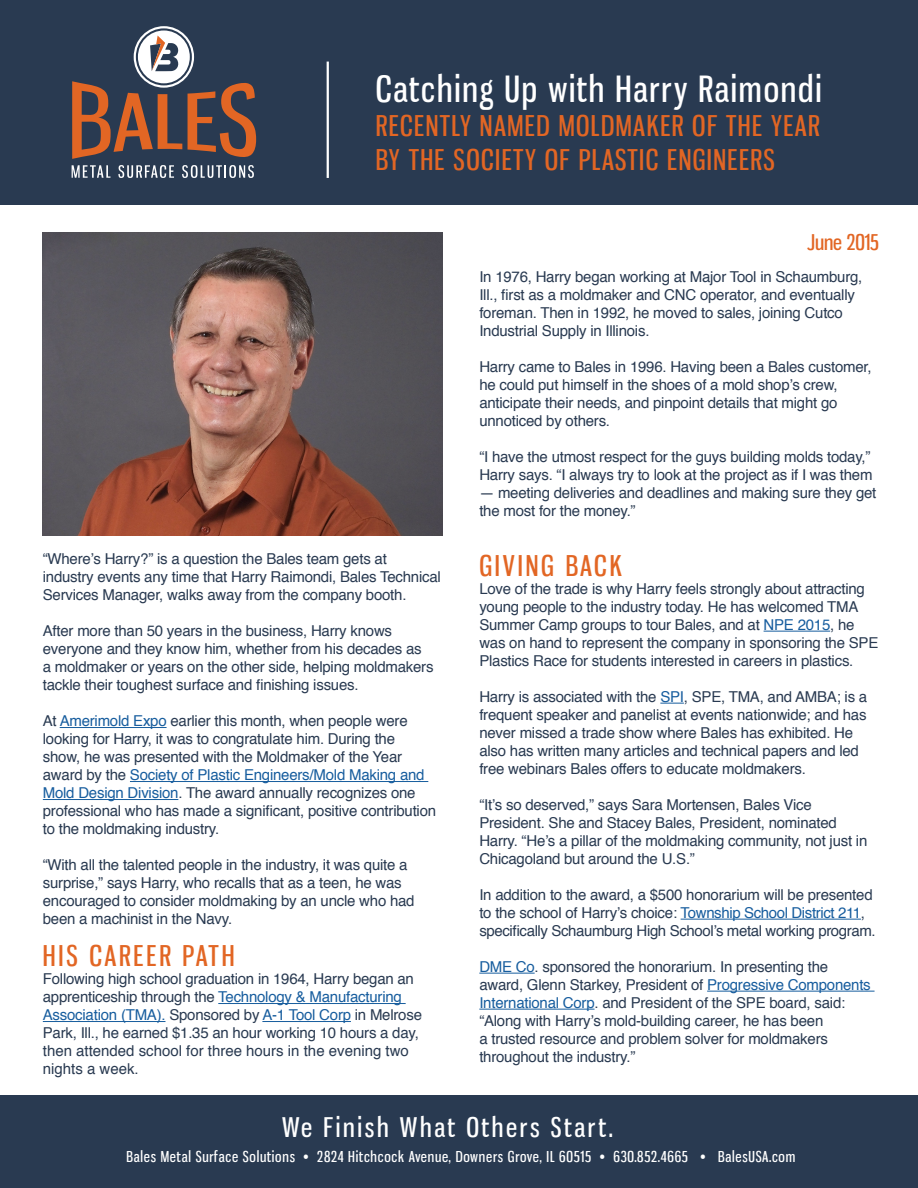
<style>
.page{position:relative;width:918px;height:1188px;background:#fff}
.page>*{position:absolute;margin:0;border:0;box-sizing:border-box;transform-origin:0 0}
.t1{font:36px "Gnuolane Rg";letter-spacing:.05em;color:#fff}
.t2{font:28.5px "Gnuolane Rg";letter-spacing:.05em;color:#e26624}
.t3{font:28.5px "Gnuolane Rg";letter-spacing:.1em;color:#e26624}
.t4{font:27px "Gnuolane Rg";letter-spacing:.1em;color:#fff}
.t5{font:21.6px "Gnuolane Rg";color:#e26624}
.t6{font:15px/18px "Helvetica";letter-spacing:-.015em;color:#293a51}
.t7{font:15px "Gnuolane Rg";letter-spacing:.05em;color:#fff}
.s1{color:#175d9e}
</style>
<div class="page">
<div style="left:0;top:1095px;width:918px;height:93px;background:#293a51"></div>
<div style="left:0;top:0;width:918px;height:204px;background:#293a51"></div>
<svg style="left:72px;top:165px;width:38px;height:13px"></svg>
<svg style="left:118px;top:165px;width:56px;height:13px"></svg>
<svg style="left:182px;top:165px;width:72px;height:13px"></svg>
<svg style="left:72px;top:26px;width:184px;height:133px"></svg>
<hr style="left:327px;top:62px;width:2px;height:116px;background:#fff">
<hr style="left:764px;top:631px;width:66px;height:1px;background:#175d9e">
<svg style="left:660px;top:703px;width:24px;height:1px"></svg>
<hr style="left:681px;top:919px;width:180px;height:1px;background:#175d9e">
<hr style="left:479px;top:973px;width:56px;height:1px;background:#175d9e">
<hr style="left:707px;top:991px;width:168px;height:1px;background:#175d9e">
<hr style="left:479px;top:1009px;width:116px;height:1px;background:#175d9e">
<hr style="left:60px;top:727px;width:107px;height:1px;background:#175d9e">
<hr style="left:130px;top:781px;width:298px;height:1px;background:#175d9e">
<hr style="left:43px;top:799px;width:135px;height:1px;background:#175d9e">
<hr style="left:218px;top:1003px;width:188px;height:1px;background:#175d9e">
<hr style="left:43px;top:1021px;width:122px;height:1px;background:#175d9e">
<hr style="left:262px;top:1021px;width:89px;height:1px;background:#175d9e">
<img style="left:43px;top:232px;width:399px;height:304px">
<p class="t1" style="left:376px;top:67px;width:447px">Catching Up with Harry Raimondi</p>
<p class="t2" style="left:376px;top:108px;width:445px">RECENTLY NAMED MOLDMAKER OF THE YEAR</p>
<p class="t2" style="left:376px;top:142px;width:401px">BY THE SOCIETY OF PLASTIC ENGINEERS</p>
<p class="t6" style="left:43px;top:551px;width:400px">“Where’s Harry?” is a question the Bales team gets at industry events any time that Harry Raimondi, Bales Technical<br>Services Manager, walks away from the company booth.</p>
<p class="t6" style="left:43px;top:623px;width:392px">After more than 50 years in the business, Harry knows everyone and they know him, whether from his decades as a moldmaker or years on the other side, helping moldmakers tackle their toughest surface and finishing issues.</p>
<p class="t6" style="left:43px;top:713px;width:395px">At <span class="s1">Amerimold Expo</span> earlier this month, when people were looking for Harry, it was to congratulate him. During the show, he was presented with the Moldmaker of the Year award by the <span class="s1">Society of Plastic Engineers/Mold Making and Mold Design Division</span>. The award annually recognizes one professional who has made a significant, positive contribution to the moldmaking industry.</p>
<p class="t6" style="left:43px;top:857px;width:373px">“With all the talented people in the industry, it was quite a surprise,” says Harry, who recalls that as a teen, he was encouraged to consider moldmaking by an uncle who had been a machinist in the Navy.</p>
<p class="t3" style="left:43px;top:939px;width:193px">HIS CAREER PATH</p>
<p class="t6" style="left:43px;top:971px;width:381px">Following high school graduation in 1964, Harry began an apprenticeship through the <span class="s1">Technology &amp; Manufacturing Association (TMA).</span> Sponsored by <span class="s1">A-1 Tool Corp</span> in Melrose Park, Ill., he earned $1.35 an hour working 10 hours a day, then attended school for three hours in the evening two nights a week.</p>
<p class="t5" style="left:807px;top:229px;width:73px">June 2015</p>
<p class="t6" style="left:479px;top:268px;width:385px">In 1976, Harry began working at Major Tool in Schaumburg, Ill., first as a moldmaker and CNC operator, and eventually foreman. Then in 1992, he moved to sales, joining Cutco Industrial Supply in Illinois.</p>
<p class="t6" style="left:479px;top:358px;width:394px">Harry came to Bales in 1996. Having been a Bales customer, he could put himself in the shoes of a mold shop’s crew, anticipate their needs, and pinpoint details that might go unnoticed by others.</p>
<p class="t6" style="left:479px;top:448px;width:395px">“I have the utmost respect for the guys building molds today,”<br>Harry says. “I always try to look at the project as if I was them</p>
<p class="t6" style="left:479px;top:484px;width:399px">— meeting deliveries and deadlines and making sure they get the most for the money.”</p>
<p class="t3" style="left:479px;top:548px;width:144px">GIVING BACK</p>
<p class="t6" style="left:479px;top:580px;width:401px">Love of the trade is why Harry feels strongly about attracting young people to the industry today. He has welcomed TMA Summer Camp groups to tour Bales, and at <span class="s1">NPE 2015</span>, he was on hand to represent the company in sponsoring the SPE Plastics Race for students interested in careers in plastics.</p>
<p class="t6" style="left:479px;top:688px;width:389px">Harry is associated with the <span class="s1">SPI</span>, SPE, TMA, and AMBA; is a frequent speaker and panelist at events nationwide; and has never missed a trade show where Bales has exhibited. He also has written many articles and technical papers and led free webinars Bales offers to educate moldmakers.</p>
<p class="t6" style="left:479px;top:796px;width:390px">“It’s so deserved,” says Sara Mortensen, Bales Vice President. She and Stacey Bales, President, nominated Harry. “He’s a pillar of the moldmaking community, not just in Chicagoland but around the U.S.”</p>
<p class="t6" style="left:479px;top:886px;width:398px">In addition to the award, a $500 honorarium will be presented to the school of Harry’s choice: <span class="s1">Township School District 211</span>, specifically Schaumburg High School’s metal working program.</p>
<p class="t6" style="left:479px;top:958px;width:393px"><span class="s1">DME Co</span>. sponsored the honorarium. In presenting the award, Glenn Starkey, President of <span class="s1">Progressive Components International Corp</span>. and President of the SPE board, said: “Along with Harry’s mold-building career, he has been<br>a trusted resource and problem solver for moldmakers throughout the industry.”</p>
<p class="t4" style="left:282px;top:1111px;width:332px">We Finish What Others Start.</p>
<p class="t7" style="left:126px;top:1147px;width:670px">Bales Metal Surface Solutions • 2824 Hitchcock Avenue, Downers Grove, IL 60515 • 630.852.4665 • BalesUSA.com</p>
</div>
